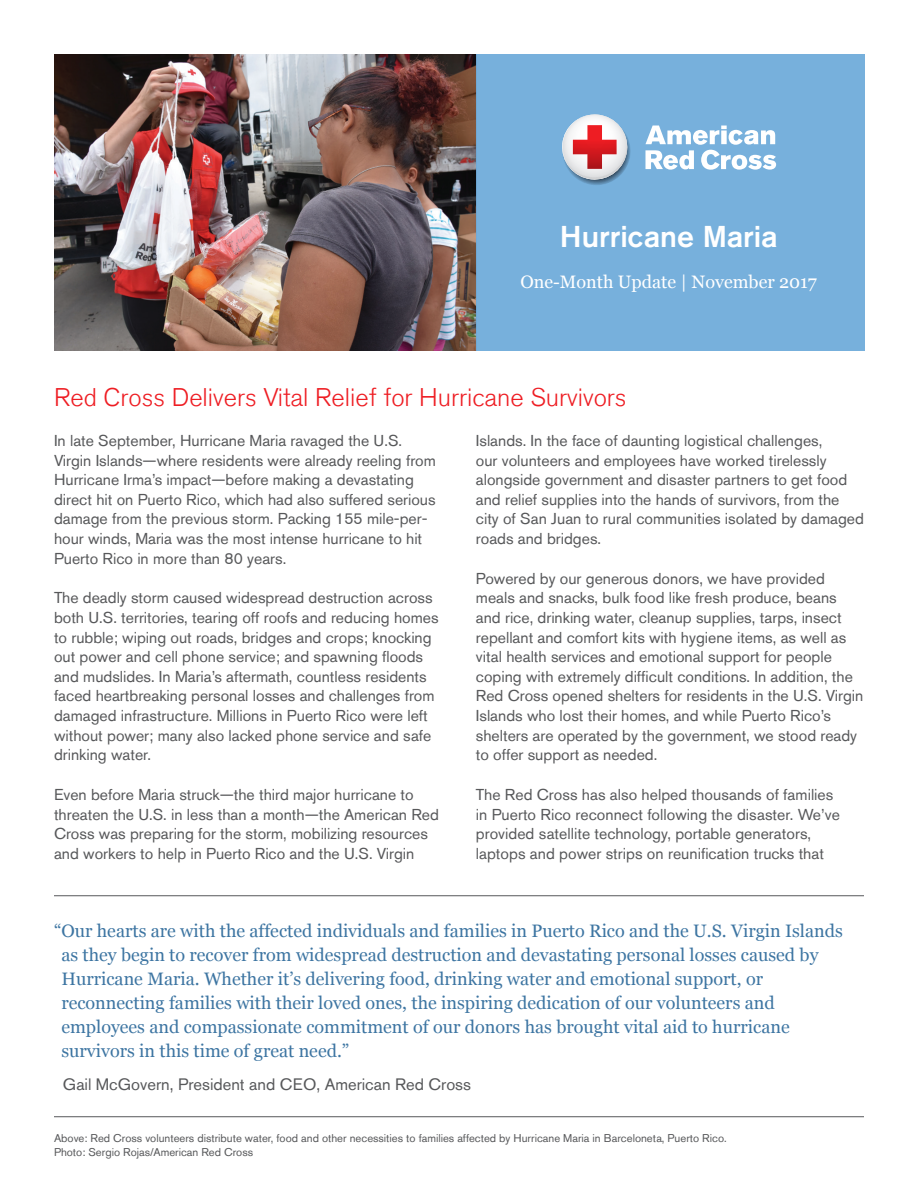
<style>
.page{position:relative;width:918px;height:1188px;background:#fff}
.page>*{position:absolute;margin:0;border:0;box-sizing:border-box;transform-origin:0 0}
.Report_Title{font:500 30px "Akzidenz Grotesk Std";color:#fff}
.Level_1_Subhead{font:300 25.5px "Akzidenz Grotesk Std";color:#ee1d23}
.t1{font:18px/24px "Georgia";color:#3d75a2}
.Subtitle{font:18px "Georgia";color:#fff}
.Body_Text{font:16.5px "Akzidenz Grotesk Std";color:#57585a}
.Body_Text-2{font:15.75px/19.6px "Akzidenz Grotesk Std";color:#57585a}
.Caption_Photo_Credit{font:11.25px/13.5px "Akzidenz Grotesk Std";color:#57585a}
</style>
<div class="page">
<img style="left:54px;top:54px;width:422px;height:297px">
<div style="left:476px;top:54px;width:389px;height:297px;background:#77b0dc"></div>
<svg style="left:562px;top:114px;width:69px;height:71px"></svg>
<svg style="left:645px;top:125px;width:131px;height:45px"></svg>
<hr style="left:54px;top:895px;width:810px;height:1px;background:#57585a">
<hr style="left:54px;top:1116px;width:810px;height:1px;background:#57585a">
<p class="Report_Title" style="left:560px;top:218px;width:219px">Hurricane Maria</p>
<p class="Subtitle" style="left:520px;top:272px;width:298px">One-Month Update | November 2017</p>
<p class="Level_1_Subhead" style="left:54px;top:383px;width:574px">Red Cross Delivers Vital Relief for Hurricane Survivors</p>
<p class="Body_Text-2" style="left:54px;top:430px;width:383px">In late September, Hurricane Maria ravaged the U.S.<br>Virgin Islands—where residents were already reeling from Hurricane Irma’s impact—before making a devastating direct hit on Puerto Rico, which had also suffered serious damage from the previous storm. Packing 155 mile-per&shy;hour winds, Maria was the most intense hurricane to hit Puerto Rico in more than 80 years.</p>
<p class="Body_Text-2" style="left:54px;top:588px;width:386px">The deadly storm caused widespread destruction across both U.S. territories, tearing off roofs and reducing homes to rubble; wiping out roads, bridges and crops; knocking out power and cell phone service; and spawning floods and mudslides. In Maria’s aftermath, countless residents faced heartbreaking personal losses and challenges from damaged infrastructure. Millions in Puerto Rico were left without power; many also lacked phone service and safe drinking water.</p>
<p class="Body_Text-2" style="left:54px;top:785px;width:386px">Even before Maria struck—the third major hurricane to threaten the U.S. in less than a month—the American Red Cross was preparing for the storm, mobilizing resources and workers to help in Puerto Rico and the U.S. Virgin</p>
<p class="Body_Text-2" style="left:476px;top:430px;width:390px">Islands. In the face of daunting logistical challenges,<br>our volunteers and employees have worked tirelessly alongside government and disaster partners to get food and relief supplies into the hands of survivors, from the city of San Juan to rural communities isolated by damaged roads and bridges.</p>
<p class="Body_Text-2" style="left:476px;top:568px;width:389px">Powered by our generous donors, we have provided meals and snacks, bulk food like fresh produce, beans and rice, drinking water, cleanup supplies, tarps, insect repellant and comfort kits with hygiene items, as well as vital health services and emotional support for people coping with extremely difficult conditions. In addition, the Red Cross opened shelters for residents in the U.S. Virgin Islands who lost their homes, and while Puerto Rico’s shelters are operated by the government, we stood ready to offer support as needed.</p>
<p class="Body_Text-2" style="left:476px;top:785px;width:366px">The Red Cross has also helped thousands of families in Puerto Rico reconnect following the disaster. We’ve provided satellite technology, portable generators, laptops and power strips on reunification trucks that</p>
<p class="t1" style="left:61px;top:918px;width:783px;text-indent:-7px">“Our hearts are with the affected individuals and families in Puerto Rico and the U.S. Virgin Islands as they begin to recover from widespread destruction and devastating personal losses caused by Hurricane Maria. Whether it’s delivering food, drinking water and emotional support, or reconnecting families with their loved ones, the inspiring dedication of our volunteers and employees and compassionate commitment of our donors has brought vital aid to hurricane survivors in this time of great need.”</p>
<p class="Body_Text" style="left:63px;top:1074px;width:410px">Gail McGovern, President and CEO, American Red Cross</p>
<p class="Caption_Photo_Credit" style="left:54px;top:1132px;width:674px">Above: Red Cross volunteers distribute water, food and other necessities to families affected by Hurricane Maria in Barceloneta, Puerto Rico.<br>Photo: Sergio Rojas/American Red Cross</p>
</div>
